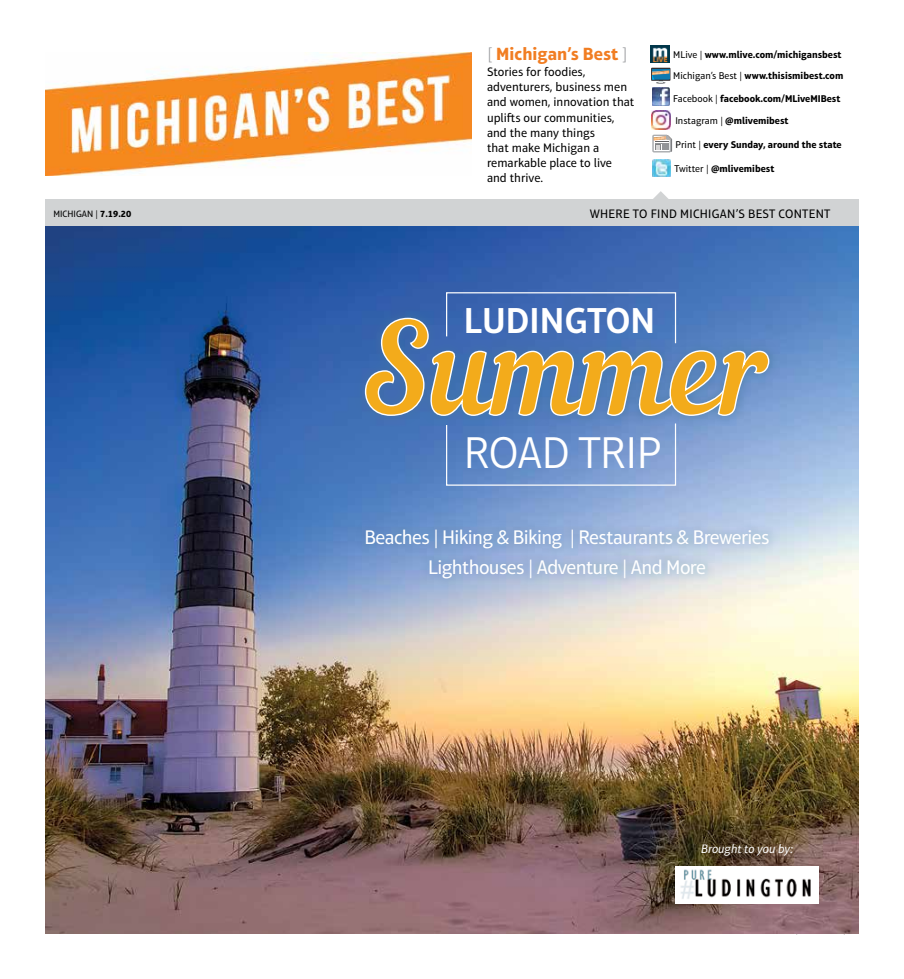
<style>
.page{position:relative;width:904px;height:979px;background:#fff}
.page>*{position:absolute;margin:0;border:0;box-sizing:border-box;transform-origin:0 0}
.t1{font:300 45.25px "Aptifer Sans LT Pro";letter-spacing:-.005em;color:#fff}
.t2{font:600 36.62px "Aptifer Sans LT Pro";letter-spacing:.005em;color:#fff}
.t3{font:20px/30px "Aptifer Sans LT Pro";letter-spacing:-.03em;color:#fff;text-align:center}
.t4{font:700 18px "Aptifer Sans LT Pro";color:#f17d22}
.t5{font:12.5px/15px "Aptifer Sans LT Pro";color:#000}
.t6{font:12.5px "Aptifer Sans LT Pro";letter-spacing:.025em;color:#000}
.t7{font:italic 12.5px "Aptifer Sans LT Pro";color:#fff}
.t8{font:700 10px/21.2px "Aptifer Sans LT Pro";color:#000}
.t9{font:9.38px "Aptifer Sans LT Pro";color:#000}
.s1{font-weight:100;color:#95979a}
.s2{font-weight:400}
.s3{font-weight:700}
</style>
<div class="page">
<img style="left:45px;top:226px;width:814px;height:708px">
<div style="left:353px;top:306px;width:427px;height:121px;background:#41789c;opacity:.49"></div>
<svg style="left:364px;top:292px;width:406px;height:194px;background:#788da7"></svg>
<div style="left:675px;top:866px;width:143px;height:38px;background:#fff"></div>
<img style="left:681px;top:869px;width:130px;height:30px">
<div style="left:355px;top:519px;width:424px;height:69px;background:#41789c;opacity:.14"></div>
<img style="left:45px;top:53px;width:426px;height:122px">
<div style="left:46px;top:200px;width:813px;height:26px;background:#d1d3d4"></div>
<svg style="left:644px;top:191px;width:33px;height:9px"></svg>
<img style="left:652px;top:88px;width:18px;height:18px">
<img style="left:652px;top:159px;width:18px;height:18px">
<img style="left:650px;top:46px;width:19px;height:17px">
<img style="left:651px;top:111px;width:19px;height:19px">
<svg style="left:651px;top:68px;width:19px;height:16px"></svg>
<img style="left:652px;top:70px;width:17px;height:5px">
<svg style="left:652px;top:134px;width:20px;height:19px"></svg>
<h3 class="t4" style="left:487px;top:43px;width:142px"><span class="s1">[</span> Michigan’s Best <span class="s1">]</span></h3>
<p class="t5" style="left:487px;top:65px;width:149px">Stories for foodies, adventurers, business men and women, innovation that uplifts our communities, and the many things<br>that make Michigan a remarkable place to live and thrive.</p>
<p class="t8" style="left:673px;top:44px;width:171px"><span class="s2">MLive |</span> www.mlive.com/michigansbest<br><span class="s2">Michigan’s Best |</span> www.thisismibest.com</p>
<p class="t8" style="left:673px;top:88px;width:169px"><span class="s2">Facebook |</span> facebook.com/MLiveMIBest</p>
<p class="t8" style="left:675px;top:110px;width:115px"><span class="s2">Instagram |</span> @mlivemibest</p>
<p class="t8" style="left:675px;top:134px;width:168px"><span class="s2">Print |</span> every Sunday, around the state</p>
<p class="t8" style="left:674px;top:158px;width:101px"><span class="s2">Twitter |</span> @mlivemibest</p>
<p class="t9" style="left:53px;top:208px;width:79px">MICHIGAN | <span class="s3">7.19.20</span></p>
<p class="t6" style="left:589px;top:206px;width:242px">WHERE TO FIND MICHIGAN’S BEST CONTENT</p>
<h2 class="t2" style="left:464px;top:299px;width:193px">LUDINGTON</h2>
<h1 class="t1" style="left:464px;top:427px;width:199px">ROAD TRIP</h1>
<h3 class="t3" style="left:364px;top:522px;width:406px">Beaches | Hiking &amp; Biking | Restaurants &amp; Breweries<br>Lighthouses | Adventure | And More</h3>
<p class="t7" style="left:701px;top:842px;width:93px">Brought to you by:</p>
</div>
